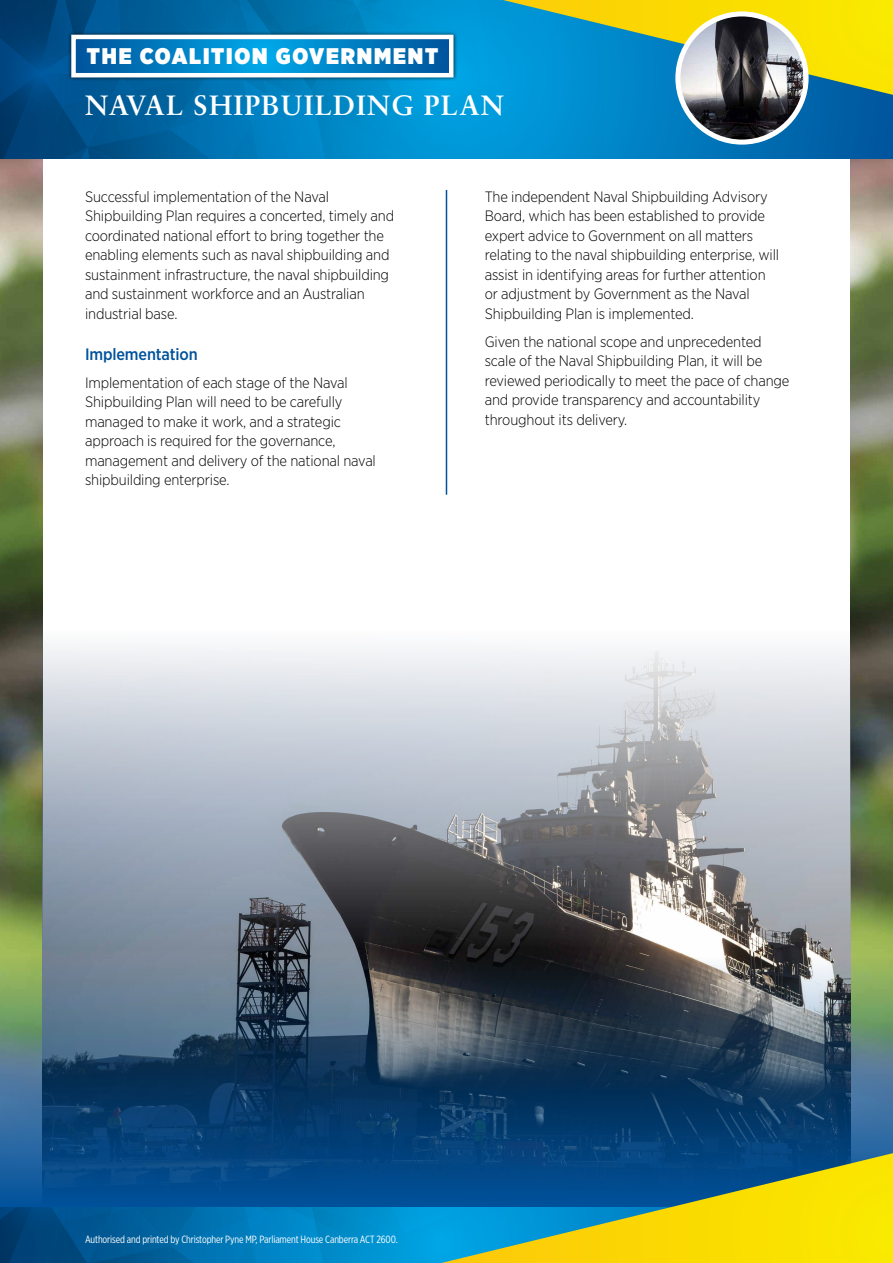
<style>
.page{position:relative;width:893px;height:1263px;background:#fff}
.page>*{position:absolute;margin:0;border:0;box-sizing:border-box;transform-origin:0 0}
.t1{font:700 27.9px "Sabon LT Std";letter-spacing:.05em;color:#fff}
.t2{font:900 22.65px "Gotham Narrow";letter-spacing:.08em;color:#fff}
.t3{font:500 16.5px "Gotham Narrow";letter-spacing:-.01em;color:#00529c}
.t4{font:300 15px/19.5px "Gotham Narrow";letter-spacing:-.01em;color:#000}
.t5{font:10.5px "Gotham X Narrow";letter-spacing:-.01em;color:#fff}
</style>
<div class="page">
<img style="left:850px;top:159px;width:43px;height:798px">
<img style="left:0;top:159px;width:43px;height:798px">
<hr style="left:446px;top:190px;width:1px;height:305px;background:#00529c">
<img style="left:43px;top:646px;width:807px;height:311px">
<svg style="left:604px;top:95px;width:289px;height:64px;background:#0571b5"></svg>
<img style="left:0;top:0;width:604px;height:159px">
<div style="left:67px;top:31px;width:391px;height:51px;background:#000;opacity:.75"></div>
<svg style="left:76px;top:40px;width:372px;height:32px;background:#007ec2"></svg>
<div style="left:71px;top:35px;width:382px;height:42px;border:4px solid #fff"></div>
<svg style="left:503px;top:0;width:390px;height:95px;background:#7fb667"></svg>
<img style="left:0;top:957px;width:893px;height:251px">
<img style="left:0;top:1208px;width:441px;height:55px">
<svg style="left:441px;top:1153px;width:452px;height:110px;background:#7c9d51"></svg>
<img style="left:678px;top:14px;width:128px;height:128px;border-radius:64px">
<div style="left:675px;top:11px;width:134px;height:134px;border:5px solid #fff;border-radius:50%"></div>
<h2 class="t2" style="left:87px;top:41px;width:353px">THE COALITION GOVERNMENT</h2>
<h1 class="t1" style="left:85px;top:88px;width:421px">NAVAL SHIPBUILDING PLAN</h1>
<p class="t4" style="left:85px;top:187px;width:311px">Successful implementation of the Naval Shipbuilding Plan requires a concerted, timely and coordinated national effort to bring together the enabling elements such as naval shipbuilding and sustainment infrastructure, the naval shipbuilding and sustainment workforce and an Australian industrial base.</p>
<p class="t3" style="left:85px;top:343px;width:114px">Implementation</p>
<p class="t4" style="left:85px;top:372px;width:292px">Implementation of each stage of the Naval Shipbuilding Plan will need to be carefully managed to make it work, and a strategic approach is required for the governance, management and delivery of the national naval shipbuilding enterprise.</p>
<p class="t4" style="left:485px;top:187px;width:296px">The independent Naval Shipbuilding Advisory Board, which has been established to provide expert advice to Government on all matters relating to the naval shipbuilding enterprise, will assist in identifying areas for further attention or adjustment by Government as the Naval Shipbuilding Plan is implemented.</p>
<p class="t4" style="left:485px;top:332px;width:306px">Given the national scope and unprecedented scale of the Naval Shipbuilding Plan, it will be reviewed periodically to meet the pace of change and provide transparency and accountability throughout its delivery.</p>
<p class="t5" style="left:85px;top:1233px;width:314px">Authorised and printed by Christopher Pyne MP, Parliament House Canberra ACT 2600.</p>
</div>
